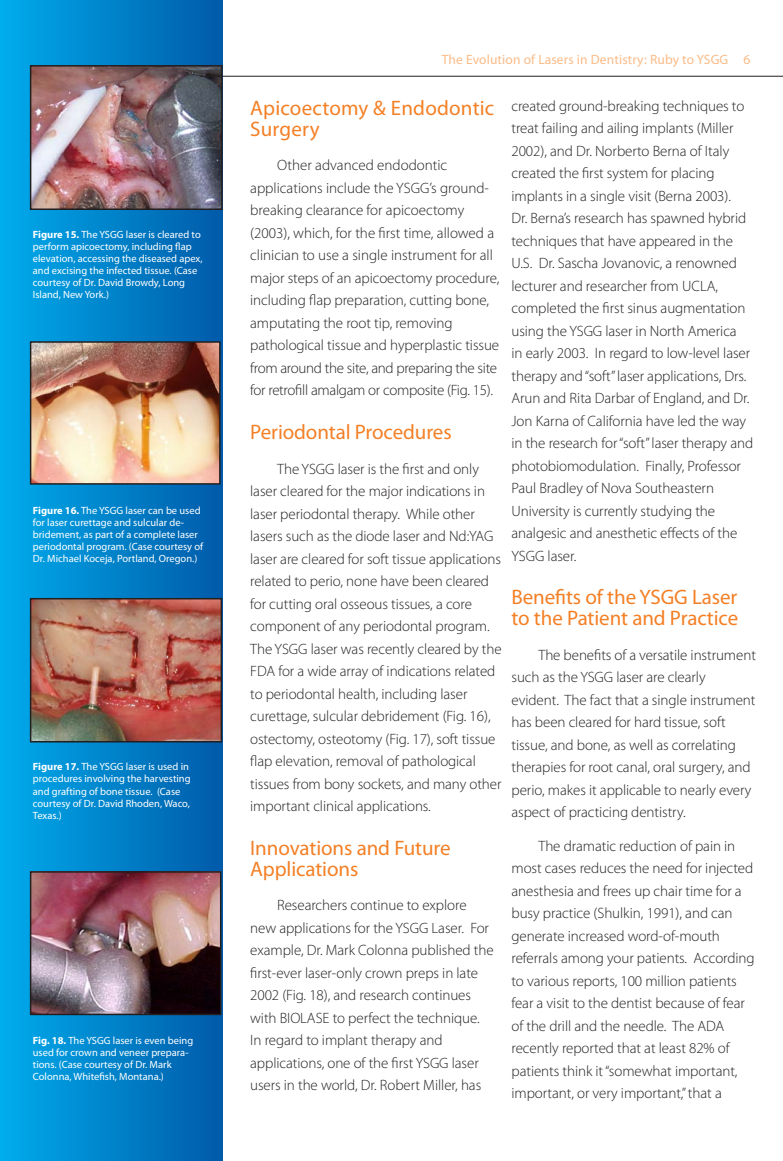
<style>
.page{position:relative;width:783px;height:1161px;background:#fff}
.page>*{position:absolute;margin:0;border:0;box-sizing:border-box;transform-origin:0 0}
.Header1{font:21px/21px "Myriad Pro";letter-spacing:-.005em;color:#f48026}
.Body_Copy{font:300 15px/22.5px "Myriad Pro";letter-spacing:-.005em;color:#231f20}
.Top_of_the_Page{font:13.5px "Myriad Pro";letter-spacing:.01em;color:#fbbb87}
.t1{font:10.5px/12px "Myriad Pro";color:#fff}
.s1{font-weight:700}
</style>
<div class="page">
<div style="left:0;top:0;width:222px;height:1161px;background:linear-gradient(to right,#00acec,#015ba9)"></div>
<img style="left:33px;top:68px;width:187px;height:139px">
<div style="left:30px;top:65px;width:193px;height:145px;border:2px solid #231f20"></div>
<img style="left:33px;top:344px;width:185px;height:138px">
<div style="left:30px;top:341px;width:191px;height:144px;border:2px solid #231f20"></div>
<img style="left:33px;top:601px;width:186px;height:138px">
<div style="left:30px;top:598px;width:192px;height:144px;border:2px solid #231f20"></div>
<img style="left:33px;top:874px;width:185px;height:138px">
<div style="left:30px;top:871px;width:191px;height:144px;border:2px solid #231f20"></div>
<hr style="left:200px;top:76px;width:583px;height:1px;background:#231f20">
<p class="t1" style="left:33px;top:228px;width:171px"><span class="s1">Figure 15.</span> The YSGG laser is cleared to perform apicoectomy, including flap elevation, accessing the diseased apex, and excising the infected tissue. (Case courtesy of Dr. David Browdy, Long Island, New York.)</p>
<p class="t1" style="left:33px;top:504px;width:172px"><span class="s1">Figure 16.</span> The YSGG laser can be used for laser curettage and sulcular de&shy;bridement, as part of a complete laser periodontal program. (Case courtesy of Dr. Michael Koceja, Portland, Oregon.)</p>
<p class="t1" style="left:33px;top:761px;width:159px"><span class="s1">Figure 17.</span> The YSGG laser is used in procedures involving the harvesting and grafting of bone tissue. (Case courtesy of Dr. David Rhoden, Waco,<br>Texas.)</p>
<p class="t1" style="left:33px;top:1034px;width:162px"><span class="s1">Fig. 18.</span> The YSGG laser is even being used for crown and veneer prepara&shy;tions. (Case courtesy of Dr. Mark Colonna, Whitefish, Montana.)</p>
<p class="Top_of_the_Page" style="left:442px;top:51px;width:310px">The Evolution of Lasers in Dentistry: Ruby to YSGG 6</p>
<p class="Header1" style="left:250px;top:97px;width:246px">Apicoectomy &amp; Endodontic<br>Surgery</p>
<p class="Body_Copy" style="left:250px;top:154px;width:251px;text-indent:27px">Other advanced endodontic applications include the YSGG’s ground&shy;breaking clearance for apicoectomy (2003), which, for the first time, allowed a clinician to use a single instrument for all major steps of an apicoectomy procedure, including flap preparation, cutting bone, amputating the root tip, removing pathological tissue and hyperplastic tissue from around the site, and preparing the site for retrofill amalgam or composite (Fig. 15).</p>
<p class="Header1" style="left:250px;top:421px;width:203px">Periodontal Procedures</p>
<p class="Body_Copy" style="left:250px;top:457px;width:253px;text-indent:27px">The YSGG laser is the first and only laser cleared for the major indications in laser periodontal therapy. While other lasers such as the diode laser and Nd:YAG laser are cleared for soft tissue applications related to perio, none have been cleared for cutting oral osseous tissues, a core component of any periodontal program.<br>The YSGG laser was recently cleared by the FDA for a wide array of indications related to periodontal health, including laser curettage, sulcular debridement (Fig. 16), ostectomy, osteotomy (Fig. 17), soft tissue flap elevation, removal of pathological tissues from bony sockets, and many other important clinical applications.</p>
<p class="Header1" style="left:250px;top:837px;width:202px">Innovations and Future<br>Applications</p>
<p class="Body_Copy" style="left:250px;top:894px;width:245px;text-indent:27px">Researchers continue to explore new applications for the YSGG Laser. For example, Dr. Mark Colonna published the first-ever laser-only crown preps in late 2002 (Fig. 18), and research continues with BIOLASE to perfect the technique.<br>In regard to implant therapy and applications, one of the first YSGG laser users in the world, Dr. Robert Miller, has</p>
<p class="Body_Copy" style="left:512px;top:94px;width:243px">created ground-breaking techniques to treat failing and ailing implants (Miller 2002), and Dr. Norberto Berna of Italy created the first system for placing implants in a single visit (Berna 2003).<br>Dr. Berna’s research has spawned hybrid techniques that have appeared in the U.S. Dr. Sascha Jovanovic, a renowned lecturer and researcher from UCLA, completed the first sinus augmentation using the YSGG laser in North America<br>in early 2003. In regard to low-level laser therapy and “soft” laser applications, Drs.<br>Arun and Rita Darbar of England, and Dr.<br>Jon Karna of California have led the way in the research for “soft” laser therapy and photobiomodulation. Finally, Professor Paul Bradley of Nova Southeastern University is currently studying the analgesic and anesthetic effects of the YSGG laser.</p>
<p class="Header1" style="left:512px;top:587px;width:228px">Benefits of the YSGG Laser to the Patient and Practice</p>
<p class="Body_Copy" style="left:512px;top:644px;width:246px;text-indent:27px">The benefits of a versatile instrument such as the YSGG laser are clearly evident. The fact that a single instrument has been cleared for hard tissue, soft tissue, and bone, as well as correlating therapies for root canal, oral surgery, and perio, makes it applicable to nearly every aspect of practicing dentistry.</p>
<p class="Body_Copy" style="left:512px;top:834px;width:245px;text-indent:27px">The dramatic reduction of pain in most cases reduces the need for injected anesthesia and frees up chair time for a busy practice (Shulkin, 1991), and can generate increased word-of-mouth referrals among your patients. According to various reports, 100 million patients fear a visit to the dentist because of fear of the drill and the needle. The ADA recently reported that at least 82% of patients think it “somewhat important, important, or very important,” that a</p>
</div>
